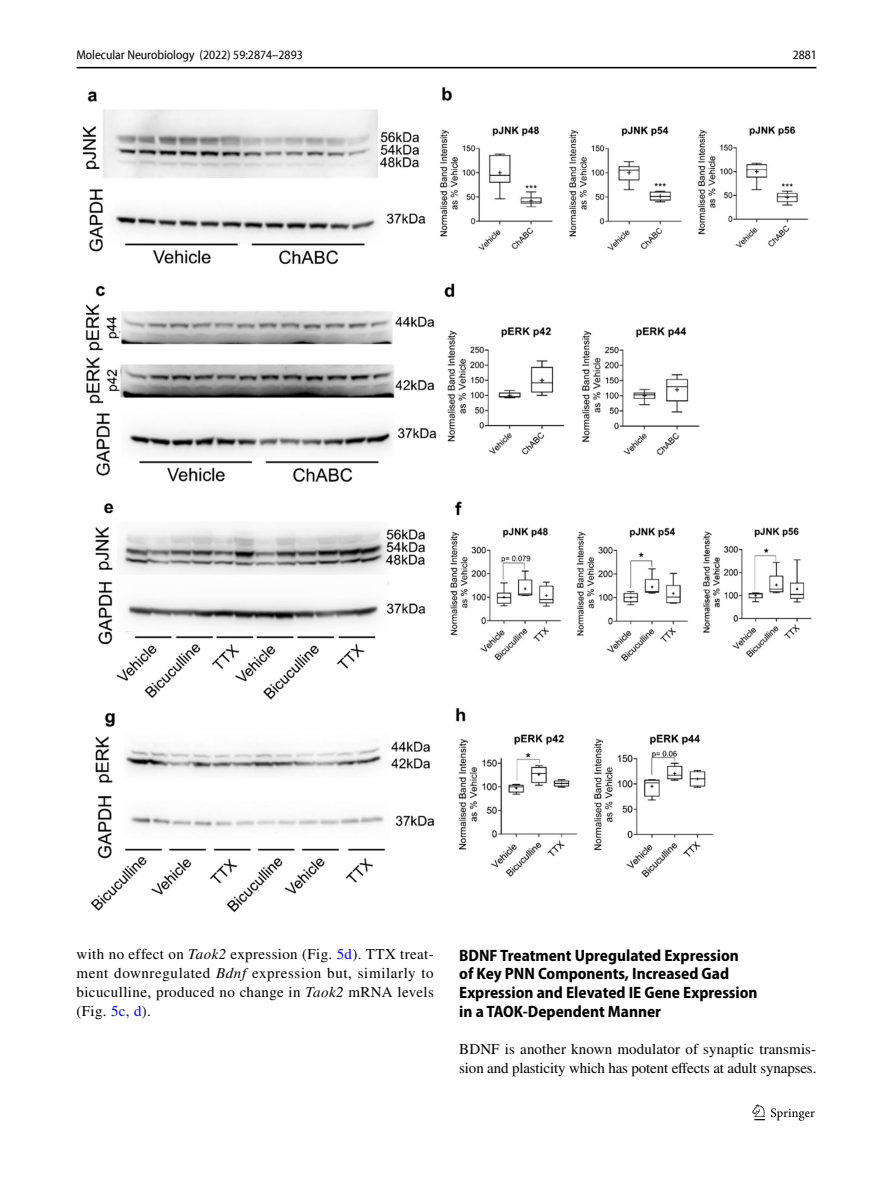
<style>
.page{position:relative;width:893px;height:1187px;background:#fff}
.page>*{position:absolute;margin:0;border:0;box-sizing:border-box;transform-origin:0 0}
.t1{font:700 semi-condensed 16.5px/18.8px "Myriad Pro";color:#000}
.t2{font:15px/18.8px "STIX";letter-spacing:.01em;color:#000;text-align:justify}
.t3{font:15px/18.8px "STIX";letter-spacing:-.01em;color:#000}
.t4{font:semi-condensed 12.75px "Myriad Pro Unic";color:#000}
.s1{font-style:italic}
.s2{color:#00f}
</style>
<div class="page">
<hr style="left:77px;top:67px;width:739px;height:1px;background:#000">
<img style="left:82px;top:87px;width:730px;height:825px">
<svg style="left:752px;top:1104px;width:13px;height:16px"></svg>
<svg style="left:771px;top:1108px;width:44px;height:12px"></svg>
<p class="t4" style="left:76px;top:50px;width:228px">Molecular Neurobiology (2022) 59:2874–2893</p>
<p class="t4" style="left:793px;top:50px;width:26px">2881</p>
<p class="t2" style="left:77px;top:946px;width:359px">with no effect on <span class="s1">Taok2</span> expression (Fig. <span class="s2">5d</span>). TTX treat&shy;ment downregulated <span class="s1">Bdnf</span> expression but, similarly to bicuculline, produced no change in <span class="s1">Taok2</span> mRNA levels (Fig. <span class="s2">5c, d</span>).</p>
<p class="t1" style="left:459px;top:945px;width:300px">BDNF Treatment Upregulated Expression<br>of Key PNN Components, Increased Gad Expression and Elevated IE Gene Expression in a TAOK‑Dependent Manner</p>
<p class="t3" style="left:459px;top:1040px;width:359px">BDNF is another known modulator of synaptic transmis&shy;sion and plasticity which has potent effects at adult synapses.</p>
</div>
